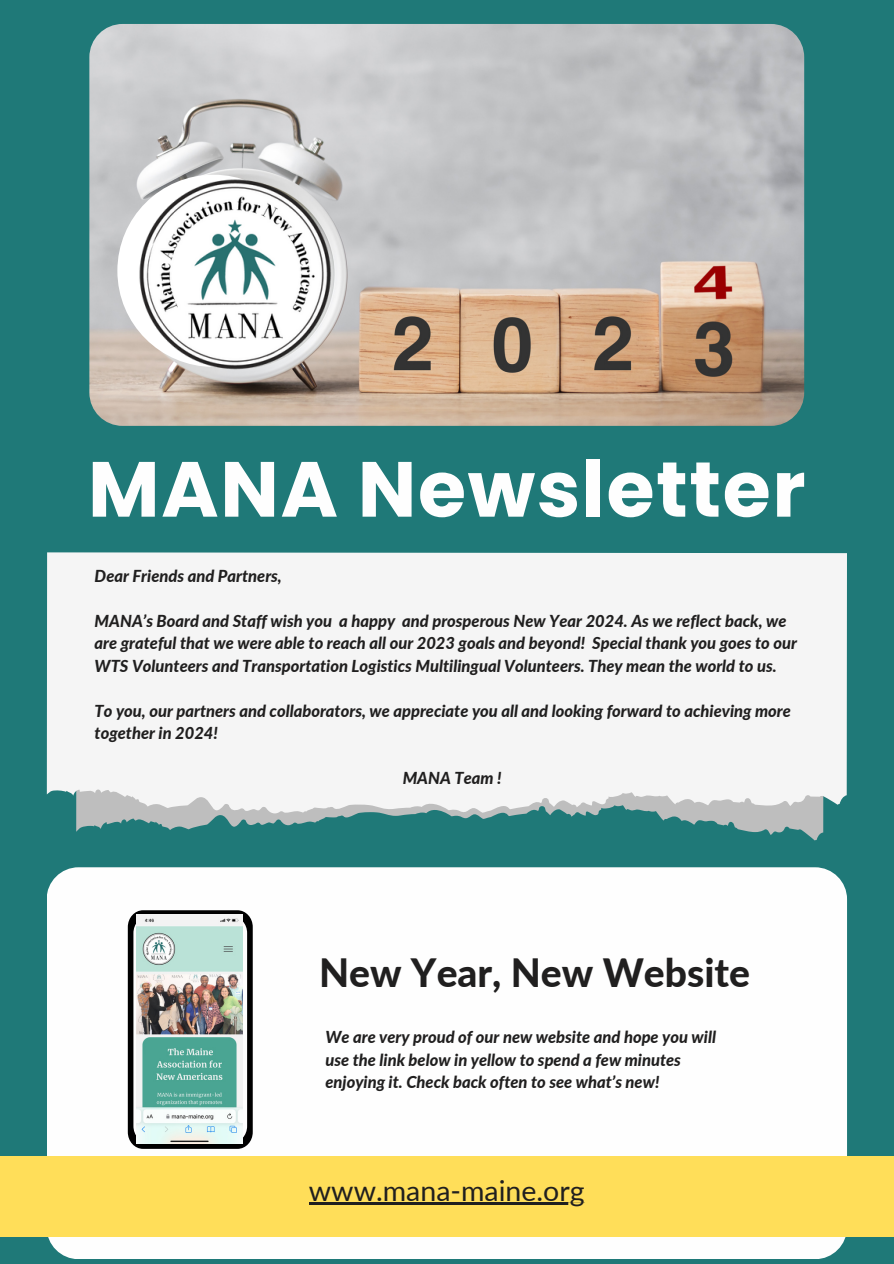
<style>
.page{position:relative;width:894px;height:1264px;background:#fff}
.page>*{position:absolute;margin:0;border:0;box-sizing:border-box;transform-origin:0 0}
.t1{font:700 78px "Poppins";letter-spacing:.02em;color:#fefefe}
.t2{font:800 39px "Lato";color:#201f1f}
.t3{font:28.5px "Lato";color:#201f1f}
.t4{font:italic 800 16.5px/22.5px "Lato";color:#201f1f}
</style>
<div class="page">
<div style="left:0;top:0;width:893px;height:1263px;background:#1f7978"></div>
<div style="left:47px;top:867px;width:799px;height:392px;background:#fefefe;border-radius:32px"></div>
<svg style="left:128px;top:910px;width:125px;height:238px"></svg>
<img style="left:136px;top:914px;width:106px;height:229px">
<div style="left:0;top:1156px;width:893px;height:80px;background:#ffde59"></div>
<img style="left:89px;top:24px;width:715px;height:402px;border-radius:33px">
<div style="left:117px;top:175px;width:192px;height:192px;background:#fff;border-radius:50%"></div>
<img style="left:139px;top:178px;width:192px;height:192px">
<svg style="left:76px;top:819px;width:747px;height:21px"></svg>
<div style="left:47px;top:552px;width:799px;height:267px;background:#f5f5f5"></div>
<hr style="left:309px;top:1202px;width:275px;height:2px;background:#201f1f">
<h2 class="t1" style="left:88px;top:435px;width:719px">MANA Newsletter</h2>
<p class="t4" style="left:95px;top:564px;width:189px">Dear Friends and Partners,</p>
<p class="t4" style="left:95px;top:609px;width:703px">MANA’s Board and Staff wish you a happy and prosperous New Year 2024. As we reflect back, we are grateful that we were able to reach all our 2023 goals and beyond! Special thank you goes to our<br>WTS Volunteers and Transportation Logistics Multilingual Volunteers. They mean the world to us.</p>
<p class="t4" style="left:95px;top:699px;width:697px">To you, our partners and collaborators, we appreciate you all and looking forward to achieving more together in 2024!</p>
<p class="t4" style="left:402px;top:766px;width:100px">MANA Team !</p>
<p class="t2" style="left:319px;top:948px;width:432px">New Year, New Website</p>
<h1 class="t4" style="left:325px;top:1025px;width:392px">We are very proud of our new website and hope you will use the link below in yellow to spend a few minutes enjoying it. Check back often to see what’s new!</h1>
<p class="t3" style="left:309px;top:1172px;width:277px">www.mana-maine.org</p>
</div>
